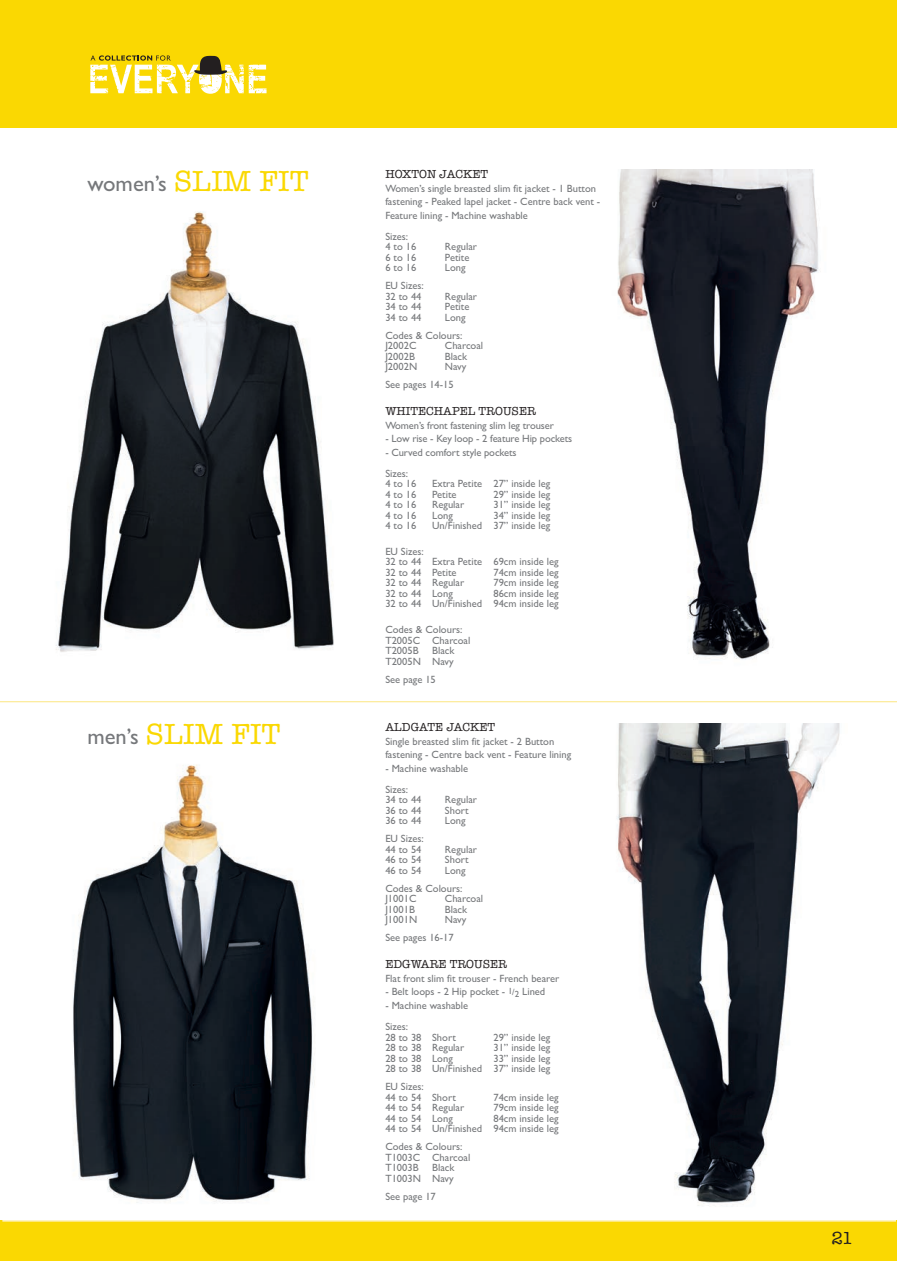
<style>
.page{position:relative;width:897px;height:1261px;background:#fff}
.page>*{position:absolute;margin:0;border:0;box-sizing:border-box;transform-origin:0 0}
.t1{font:30px "American Typewriter";color:#fad802}
.t2{font:22.5px "Gill Sans";color:#76787b}
.t3{font:18px "American Typewriter";color:#231f20}
.t4{font:12px "American Typewriter";color:#231f20}
.t5{font:10.5px/10.5px "Gill Sans";color:#76787b}
.s1{font-family:"American Typewriter";font-size:30px;color:#fad802}
.s2{font-family:"Gill Sans";font-size:22.5px;color:#76787b}
.s3{font-size:9px}
</style>
<div class="page">
<img style="left:617px;top:170px;width:202px;height:490px">
<img style="left:73px;top:764px;width:241px;height:439px">
<img style="left:56px;top:211px;width:278px;height:441px">
<div style="left:0;top:1220px;width:896px;height:40px;background:#fad802"></div>
<div style="left:0;top:0;width:896px;height:127px;background:#fad802"></div>
<hr style="left:0;top:701px;width:896px;height:1px;background:#fce681">
<hr style="left:2px;top:1219px;width:893px;height:2px;background:#fef6d3">
<img style="left:617px;top:723px;width:223px;height:483px">
<svg style="left:90px;top:55px;width:176px;height:39px"></svg>
<h2 class="t2" style="left:87px;top:170px;width:223px">women’s <span class="s1">SLIM FIT</span></h2>
<p class="t4" style="left:385px;top:167px;width:104px">HOXTON JACKET</p>
<p class="t5" style="left:385px;top:182px;width:216px;line-height:13.5px">Women’s single breasted slim fit jacket - 1 Button fastening - Peaked lapel jacket - Centre back vent -<br>Feature lining - Machine washable</p>
<p class="t5" style="left:385px;top:232px;width:32px">Sizes:<br>4 to 16</p>
<p class="t5" style="left:445px;top:242px;width:34px">Regular</p>
<p class="t5" style="left:385px;top:253px;width:32px">6 to 16</p>
<p class="t5" style="left:445px;top:253px;width:26px">Petite</p>
<p class="t5" style="left:385px;top:263px;width:32px">6 to 16</p>
<p class="t5" style="left:445px;top:263px;width:22px">Long</p>
<p class="t5" style="left:385px;top:281px;width:40px">EU Sizes:<br>32 to 44</p>
<p class="t5" style="left:445px;top:292px;width:34px">Regular</p>
<p class="t5" style="left:385px;top:302px;width:38px">34 to 44</p>
<p class="t5" style="left:445px;top:302px;width:26px">Petite</p>
<p class="t5" style="left:385px;top:313px;width:38px">34 to 44</p>
<p class="t5" style="left:385px;top:309px;width:82px;line-height:18px;text-align:right">Long<br>Codes &amp; Colours:</p>
<p class="t5" style="left:385px;top:341px;width:33px">J2002C</p>
<p class="t5" style="left:445px;top:341px;width:40px">Charcoal</p>
<p class="t5" style="left:385px;top:352px;width:31px">J2002B</p>
<p class="t5" style="left:445px;top:352px;width:24px">Black</p>
<p class="t5" style="left:385px;top:362px;width:33px">J2002N</p>
<p class="t5" style="left:385px;top:359px;width:83px;line-height:18px;text-indent:60px">Navy<br>See pages 14-15</p>
<p class="t4" style="left:385px;top:404px;width:152px">WHITECHAPEL TROUSER</p>
<p class="t5" style="left:385px;top:421px;width:170px">Women’s front fastening slim leg trouser</p>
<p class="t5" style="left:385px;top:434px;width:188px">- Low rise - Key loop - 2 feature Hip pockets</p>
<p class="t5" style="left:385px;top:443px;width:133px;line-height:21px">- Curved comfort style pockets<br>Sizes:</p>
<p class="t5" style="left:385px;top:479px;width:32px">4 to 16</p>
<p class="t5" style="left:432px;top:479px;width:120px">Extra Petite 27” inside leg</p>
<p class="t5" style="left:385px;top:490px;width:32px">4 to 16</p>
<p class="t5" style="left:432px;top:490px;width:26px">Petite</p>
<p class="t5" style="left:493px;top:490px;width:58px">29” inside leg</p>
<p class="t5" style="left:385px;top:500px;width:32px">4 to 16</p>
<p class="t5" style="left:432px;top:500px;width:34px">Regular</p>
<p class="t5" style="left:493px;top:500px;width:58px">31” inside leg</p>
<p class="t5" style="left:385px;top:511px;width:32px">4 to 16</p>
<p class="t5" style="left:432px;top:511px;width:22px">Long</p>
<p class="t5" style="left:493px;top:511px;width:58px">34” inside leg</p>
<p class="t5" style="left:385px;top:521px;width:32px">4 to 16</p>
<p class="t5" style="left:432px;top:521px;width:120px">Un/Finished 37” inside leg</p>
<p class="t5" style="left:385px;top:547px;width:175px">EU Sizes:<br>32 to 44 Extra Petite 69cm inside leg<br>32 to 44 Petite</p>
<p class="t5" style="left:493px;top:568px;width:67px">74cm inside leg</p>
<p class="t5" style="left:385px;top:578px;width:80px">32 to 44 Regular</p>
<p class="t5" style="left:493px;top:578px;width:67px">79cm inside leg</p>
<p class="t5" style="left:385px;top:589px;width:69px">32 to 44 Long</p>
<p class="t5" style="left:385px;top:589px;width:175px;text-align:right">86cm inside leg<br>32 to 44 Un/Finished 94cm inside leg</p>
<p class="t5" style="left:385px;top:625px;width:87px">Codes &amp; Colours:<br>T2005C Charcoal<br>T2005B</p>
<p class="t5" style="left:385px;top:646px;width:71px;text-align:right">Black<br>T2005N Navy</p>
<p class="t5" style="left:385px;top:674px;width:52px">See page 15</p>
<h1 class="t1" style="left:87px;top:715px;width:194px"><span class="s2">men’s</span> SLIM FIT</h1>
<p class="t4" style="left:385px;top:720px;width:111px">ALDGATE JACKET</p>
<p class="t5" style="left:385px;top:735px;width:187px;line-height:13.5px">Single breasted slim fit jacket - 2 Button fastening - Centre back vent - Feature lining</p>
<p class="t5" style="left:385px;top:758px;width:84px;line-height:21px">- Machine washable<br>Sizes:</p>
<p class="t5" style="left:385px;top:795px;width:38px">34 to 44</p>
<p class="t5" style="left:445px;top:795px;width:34px">Regular</p>
<p class="t5" style="left:385px;top:806px;width:38px">36 to 44</p>
<p class="t5" style="left:445px;top:806px;width:25px">Short</p>
<p class="t5" style="left:385px;top:816px;width:38px">36 to 44</p>
<p class="t5" style="left:445px;top:816px;width:22px">Long</p>
<p class="t5" style="left:385px;top:834px;width:40px">EU Sizes:<br>44 to 54</p>
<p class="t5" style="left:445px;top:845px;width:34px">Regular</p>
<p class="t5" style="left:385px;top:855px;width:38px">46 to 54</p>
<p class="t5" style="left:445px;top:855px;width:25px">Short</p>
<p class="t5" style="left:385px;top:866px;width:38px">46 to 54</p>
<p class="t5" style="left:385px;top:862px;width:82px;line-height:18px;text-align:right">Long<br>Codes &amp; Colours:</p>
<p class="t5" style="left:385px;top:894px;width:33px">J1001C</p>
<p class="t5" style="left:445px;top:894px;width:40px">Charcoal</p>
<p class="t5" style="left:385px;top:905px;width:31px">J1001B</p>
<p class="t5" style="left:445px;top:905px;width:24px">Black</p>
<p class="t5" style="left:385px;top:915px;width:33px">J1001N</p>
<p class="t5" style="left:385px;top:911px;width:83px;line-height:18px;text-indent:60px">Navy<br>See pages 16-17</p>
<p class="t4" style="left:385px;top:957px;width:123px">EDGWARE TROUSER</p>
<p class="t5" style="left:385px;top:974px;width:175px">Flat front slim fit trouser - French bearer</p>
<p class="t5" style="left:385px;top:987px;width:161px">- Belt loops - 2 Hip pocket - <span class="s3">1/</span><sub>2</sub> Lined</p>
<p class="t5" style="left:385px;top:995px;width:84px;line-height:21px">- Machine washable<br>Sizes:</p>
<p class="t5" style="left:385px;top:1032px;width:72px">28 to 38 Short</p>
<p class="t5" style="left:493px;top:1032px;width:58px">29” inside leg</p>
<p class="t5" style="left:385px;top:1043px;width:80px">28 to 38 Regular</p>
<p class="t5" style="left:493px;top:1043px;width:58px">31” inside leg</p>
<p class="t5" style="left:385px;top:1053px;width:69px">28 to 38 Long</p>
<p class="t5" style="left:385px;top:1053px;width:166px;text-align:right">33” inside leg<br>28 to 38 Un/Finished 37” inside leg</p>
<p class="t5" style="left:385px;top:1082px;width:72px">EU Sizes:<br>44 to 54 Short</p>
<p class="t5" style="left:493px;top:1092px;width:67px">74cm inside leg</p>
<p class="t5" style="left:385px;top:1103px;width:80px">44 to 54 Regular</p>
<p class="t5" style="left:493px;top:1103px;width:67px">79cm inside leg</p>
<p class="t5" style="left:385px;top:1113px;width:69px">44 to 54 Long</p>
<p class="t5" style="left:385px;top:1113px;width:175px;text-align:right">84cm inside leg<br>44 to 54 Un/Finished 94cm inside leg</p>
<p class="t5" style="left:385px;top:1142px;width:87px">Codes &amp; Colours:<br>T1003C Charcoal<br>T1003B</p>
<p class="t5" style="left:385px;top:1163px;width:71px;text-align:right">Black<br>T1003N Navy</p>
<p class="t5" style="left:385px;top:1191px;width:52px">See page 17</p>
<h3 class="t3" style="left:831px;top:1226px;width:23px">21</h3>
</div>
